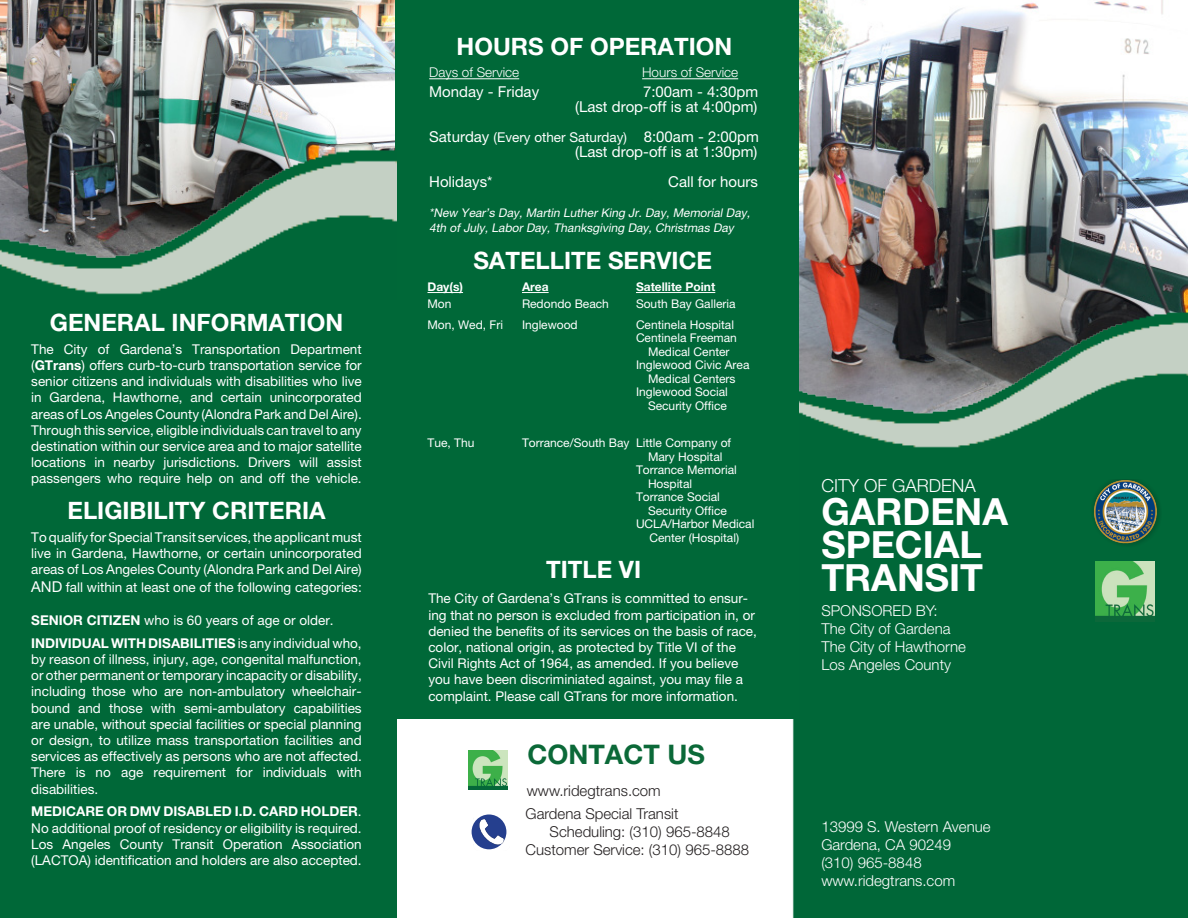
<style>
.page{position:relative;width:1188px;height:918px;background:#fff}
.page>*{position:absolute;margin:0;border:0;box-sizing:border-box;transform-origin:0 0}
.t1{font:700 37.5px "Helvetica Neue LT Pro";color:#fff}
.t2{font:700 27px "Helvetica Neue LT Pro";color:#0b6938}
.t3{font:700 24px "Helvetica Neue LT Pro";color:#fff}
.t4{font:300 18px "Helvetica Neue LT Pro";color:#fff}
.t5{font:15px "Helvetica Neue LT Pro";color:#fff}
.t6{font:300 15px "Helvetica Neue LT Pro";color:#fff}
.t7{font:300 15px/18px "Helvetica Neue LT Pro";color:#231f20}
.t8{font:13.5px/16.2px "Helvetica Neue LT Pro";color:#fff;text-align:justify}
.t9{font:300 13.5px "Helvetica Neue LT Pro";color:#fff}
.t10{font:12px/13.5px "Helvetica Neue LT Pro";color:#fff}
.t11{font:italic 12px/15px "Helvetica Neue LT Pro";color:#fff}
.t12{font:700 12px "Helvetica Neue LT Pro";color:#fff}
.s1{font-weight:700}
.s2{font-size:15px}
.s3{font-size:13.5px}
</style>
<div class="page">
<img style="left:792px;top:0;width:396px;height:918px">
<div style="left:395px;top:0;width:403px;height:718px;background:#006838"></div>
<img style="left:1090px;top:479px;width:73px;height:68px">
<img style="left:468px;top:750px;width:40px;height:39px">
<hr style="left:428px;top:292px;width:35px;height:1px;background:#fff">
<svg style="left:522px;top:292px;width:27px;height:1px"></svg>
<hr style="left:636px;top:292px;width:79px;height:1px;background:#fff">
<hr style="left:429px;top:78px;width:90px;height:1px;background:#fff">
<hr style="left:642px;top:78px;width:96px;height:1px;background:#fff">
<div style="left:472px;top:815px;width:34px;height:34px;background:#253f8e;border-radius:50%"></div>
<img style="left:473px;top:817px;width:34px;height:33px">
<img style="left:0;top:0;width:396px;height:301px">
<div style="left:0;top:301px;width:397px;height:617px;background:#006838"></div>
<img style="left:1096px;top:562px;width:59px;height:59px">
<p class="t3" style="left:50px;top:308px;width:295px">GENERAL INFORMATION</p>
<p class="t8" style="left:31px;top:341px;width:332px">The City of Gardena’s Transportation Department (<span class="s1">GTrans</span>) offers curb-to-curb transportation service for senior citizens and individuals with disabilities who live in Gardena, Hawthorne, and certain unincorporated areas of Los Angeles County (Alondra Park and Del Aire).<br>Through this service, eligible individuals can travel to any destination within our service area and to major satellite locations in nearby jurisdictions. Drivers will assist passengers who require help on and off the vehicle.</p>
<p class="t3" style="left:67px;top:496px;width:260px">ELIGIBILITY CRITERIA</p>
<p class="t8" style="left:31px;top:529px;width:332px">To qualify for Special Transit services, the applicant must live in Gardena, Hawthorne, or certain unincorporated areas of Los Angeles County (Alondra Park and Del Aire)</p>
<p class="t8" style="left:31px;top:579px;width:332px"><span class="s2">AND</span> fall within at least one of the following categories:</p>
<p class="t8" style="left:31px;top:612px;width:304px"><span class="s1">SENIOR CITIZEN</span> who is 60 years of age or older.</p>
<p class="t8" style="left:31px;top:635px;width:332px"><span class="s1">INDIVIDUAL WITH DISABILITIES</span> is any individual who, by reason of illness, injury, age, congenital malfunction, or other permanent or temporary incapacity or disability, including those who are non-ambulatory wheelchair&shy;bound and those with semi-ambulatory capabilities are unable, without special facilities or special planning or design, to utilize mass transportation facilities and services as effectively as persons who are not affected.<br>There is no age requirement for individuals with disabilities.</p>
<p class="t8" style="left:31px;top:803px;width:332px"><span class="s1">MEDICARE OR DMV DISABLED I.D. CARD HOLDER</span>.<br>No additional proof of residency or eligibility is required.<br>Los Angeles County Transit Operation Association (LACTOA) identification and holders are also accepted.</p>
<p class="t3" style="left:457px;top:32px;width:277px">HOURS OF OPERATION</p>
<p class="t9" style="left:429px;top:64px;width:92px">Days of Service</p>
<p class="t9" style="left:642px;top:64px;width:98px">Hours of Service</p>
<p class="t5" style="left:429px;top:83px;width:112px">Monday - Friday</p>
<p class="t5" style="left:643px;top:83px;width:117px">7:00am - 4:30pm</p>
<p class="t5" style="left:575px;top:98px;width:184px">(Last drop-off is at 4:00pm)</p>
<p class="t5" style="left:429px;top:128px;width:331px">Saturday <span class="s3">(Every other Saturday)</span> 8:00am - 2:00pm</p>
<p class="t5" style="left:575px;top:143px;width:184px">(Last drop-off is at 1:30pm)</p>
<p class="t5" style="left:429px;top:173px;width:65px">Holidays*</p>
<p class="t5" style="left:668px;top:173px;width:91px">Call for hours</p>
<p class="t11" style="left:429px;top:205px;width:325px">*New Year’s Day, Martin Luther King Jr. Day, Memorial Day,<br>4th of July, Labor Day, Thanksgiving Day, Christmas Day</p>
<p class="t3" style="left:473px;top:245px;width:240px">SATELLITE SERVICE</p>
<p class="t12" style="left:428px;top:280px;width:37px">Day(s)</p>
<p class="t12" style="left:522px;top:280px;width:28px">Area</p>
<p class="t12" style="left:636px;top:280px;width:81px">Satellite Point</p>
<p class="t10" style="left:428px;top:297px;width:26px">Mon</p>
<p class="t10" style="left:522px;top:297px;width:88px">Redondo Beach</p>
<p class="t10" style="left:636px;top:297px;width:101px">South Bay Galleria</p>
<p class="t10" style="left:428px;top:318px;width:77px">Mon, Wed, Fri</p>
<p class="t10" style="left:522px;top:318px;width:57px">Inglewood</p>
<p class="t10" style="left:636px;top:318px;width:100px">Centinela Hospital</p>
<p class="t10" style="left:636px;top:331px;width:102px;text-align:center">Centinela Freeman<br>Medical Center</p>
<p class="t10" style="left:636px;top:358px;width:115px;text-align:center">Inglewood Civic Area<br>Medical Centers</p>
<p class="t10" style="left:636px;top:385px;width:93px;text-align:right">Inglewood Social<br>Security Office</p>
<p class="t10" style="left:428px;top:436px;width:48px">Tue, Thu</p>
<p class="t10" style="left:648px;top:436px;width:85px;text-indent:-126px">Torrance/South Bay Little Company of<br>Mary Hospital</p>
<p class="t10" style="left:648px;top:463px;width:90px;text-indent:-12px">Torrance Memorial<br>Hospital</p>
<p class="t10" style="left:648px;top:490px;width:80px;text-indent:-12px">Torrance Social<br>Security Office</p>
<p class="t10" style="left:636px;top:517px;width:120px">UCLA/Harbor Medical</p>
<p class="t10" style="left:649px;top:531px;width:91px">Center (Hospital)</p>
<p class="t3" style="left:546px;top:555px;width:97px">TITLE VI</p>
<p class="t8" style="left:428px;top:590px;width:330px;text-align:left">The City of Gardena’s GTrans is committed to ensur&shy;ing that no person is excluded from participation in, or denied the benefits of its services on the basis of race, color, national origin, as protected by Title VI of the Civil Rights Act of 1964, as amended. If you believe you have been discriminiated against, you may file a complaint. Please call GTrans for more information.</p>
<p class="t2" style="left:527px;top:738px;width:179px">CONTACT US</p>
<p class="t7" style="left:527px;top:781px;width:135px">www.ridegtrans.com</p>
<p class="t7" style="left:550px;top:804px;width:182px;text-indent:-24px">Gardena Special Transit<br>Scheduling: (310) 965-8848</p>
<p class="t7" style="left:526px;top:840px;width:225px">Customer Service: (310) 965-8888</p>
<p class="t4" style="left:821px;top:475px;width:156px">CITY OF GARDENA</p>
<p class="t1" style="left:821px;top:489px;width:188px">GARDENA</p>
<p class="t1" style="left:821px;top:522px;width:162px">SPECIAL</p>
<p class="t1" style="left:821px;top:555px;width:163px">TRANSIT</p>
<p class="t6" style="left:821px;top:602px;width:118px">SPONSORED BY:</p>
<p class="t6" style="left:821px;top:620px;width:131px">The City of Gardena</p>
<p class="t6" style="left:821px;top:638px;width:146px">The City of Hawthorne</p>
<p class="t6" style="left:821px;top:656px;width:131px">Los Angeles County</p>
<p class="t6" style="left:821px;top:818px;width:171px">13999 S. Western Avenue</p>
<p class="t6" style="left:821px;top:836px;width:131px">Gardena, CA 90249</p>
<p class="t6" style="left:821px;top:854px;width:102px">(310) 965-8848</p>
<p class="t6" style="left:821px;top:872px;width:135px">www.ridegtrans.com</p>
</div>
